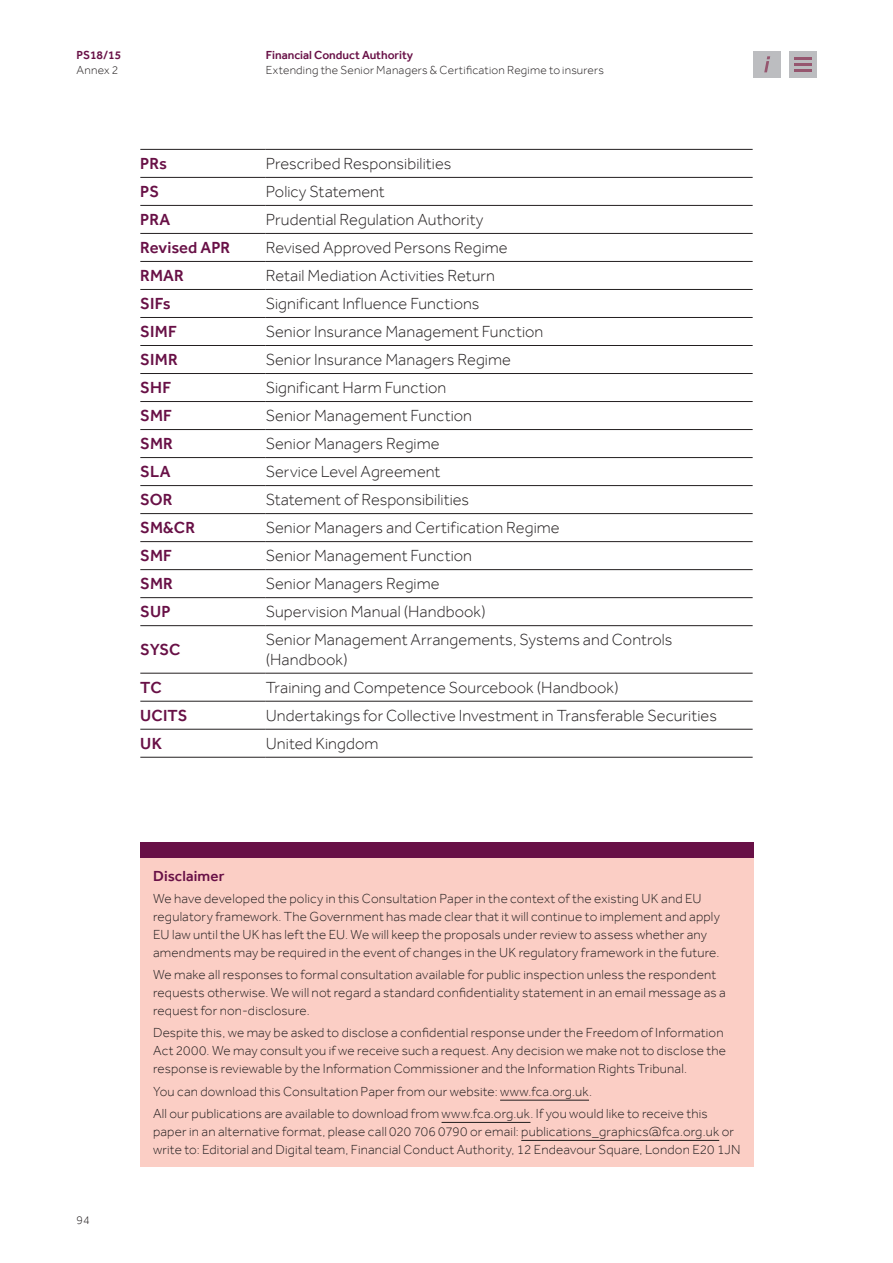
<style>
.page{position:relative;width:893px;height:1263px;background:#fff}
.page>*{position:absolute;margin:0;border:0;box-sizing:border-box;transform-origin:0 0}
.Acronym_Description{font:300 16.5px/19.5px "Effra";letter-spacing:.005em;color:#231f20}
.Acronym{font:500 16.5px "Effra";color:#681046}
.Table_Header__Maroon{font:500 15px "Effra";letter-spacing:.01em;color:#681046}
.Table_Text{font:300 13.5px/18px "Effra";letter-spacing:.015em;color:#231f20}
.t1{font:300 12px "Effra";letter-spacing:.02em;color:#231f20}
.t2{font:500 12px "Effra";color:#681046}
</style>
<div class="page">
<hr style="left:140px;top:149px;width:126px;height:1px;background:#231f20">
<hr style="left:266px;top:149px;width:487px;height:1px;background:#231f20">
<hr style="left:140px;top:177px;width:126px;height:1px;background:#231f20">
<hr style="left:266px;top:177px;width:487px;height:1px;background:#231f20">
<hr style="left:140px;top:205px;width:126px;height:1px;background:#231f20">
<hr style="left:266px;top:205px;width:487px;height:1px;background:#231f20">
<hr style="left:140px;top:233px;width:126px;height:1px;background:#231f20">
<hr style="left:266px;top:233px;width:487px;height:1px;background:#231f20">
<hr style="left:140px;top:261px;width:126px;height:1px;background:#231f20">
<hr style="left:266px;top:261px;width:487px;height:1px;background:#231f20">
<hr style="left:140px;top:289px;width:126px;height:1px;background:#231f20">
<hr style="left:266px;top:289px;width:487px;height:1px;background:#231f20">
<hr style="left:140px;top:317px;width:126px;height:1px;background:#231f20">
<hr style="left:266px;top:317px;width:487px;height:1px;background:#231f20">
<hr style="left:140px;top:345px;width:126px;height:1px;background:#231f20">
<hr style="left:266px;top:345px;width:487px;height:1px;background:#231f20">
<hr style="left:140px;top:373px;width:126px;height:1px;background:#231f20">
<hr style="left:266px;top:373px;width:487px;height:1px;background:#231f20">
<hr style="left:140px;top:401px;width:126px;height:1px;background:#231f20">
<hr style="left:266px;top:401px;width:487px;height:1px;background:#231f20">
<hr style="left:140px;top:429px;width:126px;height:1px;background:#231f20">
<hr style="left:266px;top:429px;width:487px;height:1px;background:#231f20">
<hr style="left:140px;top:457px;width:126px;height:1px;background:#231f20">
<hr style="left:266px;top:457px;width:487px;height:1px;background:#231f20">
<hr style="left:140px;top:485px;width:126px;height:1px;background:#231f20">
<hr style="left:266px;top:485px;width:487px;height:1px;background:#231f20">
<hr style="left:140px;top:513px;width:126px;height:1px;background:#231f20">
<hr style="left:266px;top:513px;width:487px;height:1px;background:#231f20">
<hr style="left:140px;top:541px;width:126px;height:1px;background:#231f20">
<hr style="left:266px;top:541px;width:487px;height:1px;background:#231f20">
<hr style="left:140px;top:569px;width:126px;height:1px;background:#231f20">
<hr style="left:266px;top:569px;width:487px;height:1px;background:#231f20">
<hr style="left:140px;top:597px;width:126px;height:1px;background:#231f20">
<hr style="left:266px;top:597px;width:487px;height:1px;background:#231f20">
<hr style="left:140px;top:625px;width:126px;height:1px;background:#231f20">
<hr style="left:266px;top:625px;width:487px;height:1px;background:#231f20">
<hr style="left:140px;top:673px;width:126px;height:1px;background:#231f20">
<hr style="left:266px;top:673px;width:487px;height:1px;background:#231f20">
<hr style="left:140px;top:701px;width:126px;height:1px;background:#231f20">
<hr style="left:266px;top:701px;width:487px;height:1px;background:#231f20">
<hr style="left:140px;top:729px;width:126px;height:1px;background:#231f20">
<hr style="left:266px;top:729px;width:487px;height:1px;background:#231f20">
<hr style="left:140px;top:757px;width:126px;height:1px;background:#231f20">
<hr style="left:266px;top:757px;width:487px;height:1px;background:#231f20">
<div style="left:140px;top:842px;width:613px;height:16px;background:#681046"></div>
<div style="left:140px;top:858px;width:613px;height:309px;background:#fbcec5"></div>
<hr style="left:500px;top:1100px;width:89px;height:1px;background:#231f20">
<hr style="left:442px;top:1122px;width:88px;height:1px;background:#231f20">
<hr style="left:521px;top:1140px;width:198px;height:1px;background:#231f20">
<div style="left:789px;top:51px;width:27px;height:27px;background:#bcbdc0"></div>
<hr style="left:794px;top:63px;width:17px;height:3px;background:#96566f">
<hr style="left:794px;top:69px;width:17px;height:3px;background:#96566f">
<svg style="left:794px;top:57px;width:17px;height:2px"></svg>
<div style="left:753px;top:51px;width:28px;height:27px;background:#bcbdc0"></div>
<svg style="left:764px;top:56px;width:6px;height:16px"></svg>
<p class="t2" style="left:77px;top:48px;width:46px">PS18/15</p>
<p class="t1" style="left:77px;top:63px;width:43px">Annex 2</p>
<p class="t2" style="left:266px;top:48px;width:149px">Financial Conduct Authority</p>
<p class="t1" style="left:266px;top:63px;width:340px">Extending the Senior Managers &amp; Certification Regime to insurers</p>
<p class="Acronym" style="left:140px;top:154px;width:28px">PRs</p>
<p class="Acronym_Description" style="left:266px;top:153px;width:187px">Prescribed Responsibilities</p>
<p class="Acronym" style="left:140px;top:182px;width:20px">PS</p>
<p class="Acronym_Description" style="left:266px;top:181px;width:121px">Policy Statement</p>
<p class="Acronym" style="left:140px;top:210px;width:32px">PRA</p>
<p class="Acronym_Description" style="left:266px;top:209px;width:219px">Prudential Regulation Authority</p>
<p class="Acronym" style="left:140px;top:238px;width:91px">Revised APR</p>
<p class="Acronym_Description" style="left:266px;top:237px;width:243px">Revised Approved Persons Regime</p>
<p class="Acronym" style="left:140px;top:266px;width:45px">RMAR</p>
<p class="Acronym_Description" style="left:266px;top:265px;width:231px">Retail Mediation Activities Return</p>
<p class="Acronym" style="left:140px;top:294px;width:32px">SIFs</p>
<p class="Acronym_Description" style="left:266px;top:293px;width:215px">Significant Influence Functions</p>
<p class="Acronym" style="left:140px;top:322px;width:38px">SIMF</p>
<p class="Acronym_Description" style="left:266px;top:322px;width:279px">Senior Insurance Management Function</p>
<p class="Acronym" style="left:140px;top:350px;width:39px">SIMR</p>
<p class="Acronym_Description" style="left:266px;top:350px;width:247px">Senior Insurance Managers Regime</p>
<p class="Acronym" style="left:140px;top:378px;width:32px">SHF</p>
<p class="Acronym_Description" style="left:266px;top:378px;width:182px">Significant Harm Function</p>
<p class="Acronym" style="left:140px;top:406px;width:33px">SMF</p>
<p class="Acronym_Description" style="left:266px;top:406px;width:208px">Senior Management Function</p>
<p class="Acronym" style="left:140px;top:434px;width:34px">SMR</p>
<p class="Acronym_Description" style="left:266px;top:434px;width:175px">Senior Managers Regime</p>
<p class="Acronym" style="left:140px;top:462px;width:32px">SLA</p>
<p class="Acronym_Description" style="left:266px;top:462px;width:176px">Service Level Agreement</p>
<p class="Acronym" style="left:140px;top:490px;width:34px">SOR</p>
<p class="Acronym_Description" style="left:266px;top:490px;width:205px">Statement of Responsibilities</p>
<p class="Acronym" style="left:140px;top:518px;width:56px">SM&amp;CR</p>
<p class="Acronym_Description" style="left:266px;top:518px;width:295px">Senior Managers and Certification Regime</p>
<p class="Acronym" style="left:140px;top:546px;width:33px">SMF</p>
<p class="Acronym_Description" style="left:266px;top:546px;width:208px">Senior Management Function</p>
<p class="Acronym" style="left:140px;top:574px;width:34px">SMR</p>
<p class="Acronym_Description" style="left:266px;top:574px;width:175px">Senior Managers Regime</p>
<p class="Acronym" style="left:140px;top:602px;width:32px">SUP</p>
<p class="Acronym_Description" style="left:266px;top:602px;width:221px">Supervision Manual (Handbook)</p>
<p class="Acronym" style="left:140px;top:640px;width:42px">SYSC</p>
<p class="Acronym_Description" style="left:266px;top:630px;width:408px">Senior Management Arrangements, Systems and Controls (Handbook)</p>
<p class="Acronym" style="left:140px;top:677px;width:23px">TC</p>
<p class="Acronym_Description" style="left:266px;top:677px;width:354px">Training and Competence Sourcebook (Handbook)</p>
<p class="Acronym" style="left:140px;top:705px;width:49px">UCITS</p>
<p class="Acronym_Description" style="left:266px;top:705px;width:453px">Undertakings for Collective Investment in Transferable Securities</p>
<p class="Acronym" style="left:140px;top:733px;width:23px">UK</p>
<p class="Acronym_Description" style="left:266px;top:733px;width:114px">United Kingdom</p>
<p class="t1" style="left:77px;top:1213px;width:15px">94</p>
<p class="Table_Header__Maroon" style="left:153px;top:867px;width:73px">Disclaimer</p>
<p class="Table_Text" style="left:153px;top:889px;width:568px">We have developed the policy in this Consultation Paper in the context of the existing UK and EU regulatory framework. The Government has made clear that it will continue to implement and apply EU law until the UK has left the EU. We will keep the proposals under review to assess whether any amendments may be required in the event of changes in the UK regulatory framework in the future.</p>
<p class="Table_Text" style="left:153px;top:965px;width:574px">We make all responses to formal consultation available for public inspection unless the respondent requests otherwise. We will not regard a standard confidentiality statement in an email message as a request for non‑disclosure.</p>
<p class="Table_Text" style="left:153px;top:1024px;width:574px">Despite this, we may be asked to disclose a confidential response under the Freedom of Information<br>Act 2000. We may consult you if we receive such a request. Any decision we make not to disclose the response is reviewable by the Information Commissioner and the Information Rights Tribunal.</p>
<p class="Table_Text" style="left:153px;top:1082px;width:440px">You can download this Consultation Paper from our website: www.fca.org.uk.</p>
<p class="Table_Text" style="left:153px;top:1104px;width:589px">All our publications are available to download from www.fca.org.uk. If you would like to receive this paper in an alternative format, please call 020 706 0790 or email: publications_graphics@fca.org.uk or write to: Editorial and Digital team, Financial Conduct Authority, 12 Endeavour Square, London E20 1JN</p>
</div>
